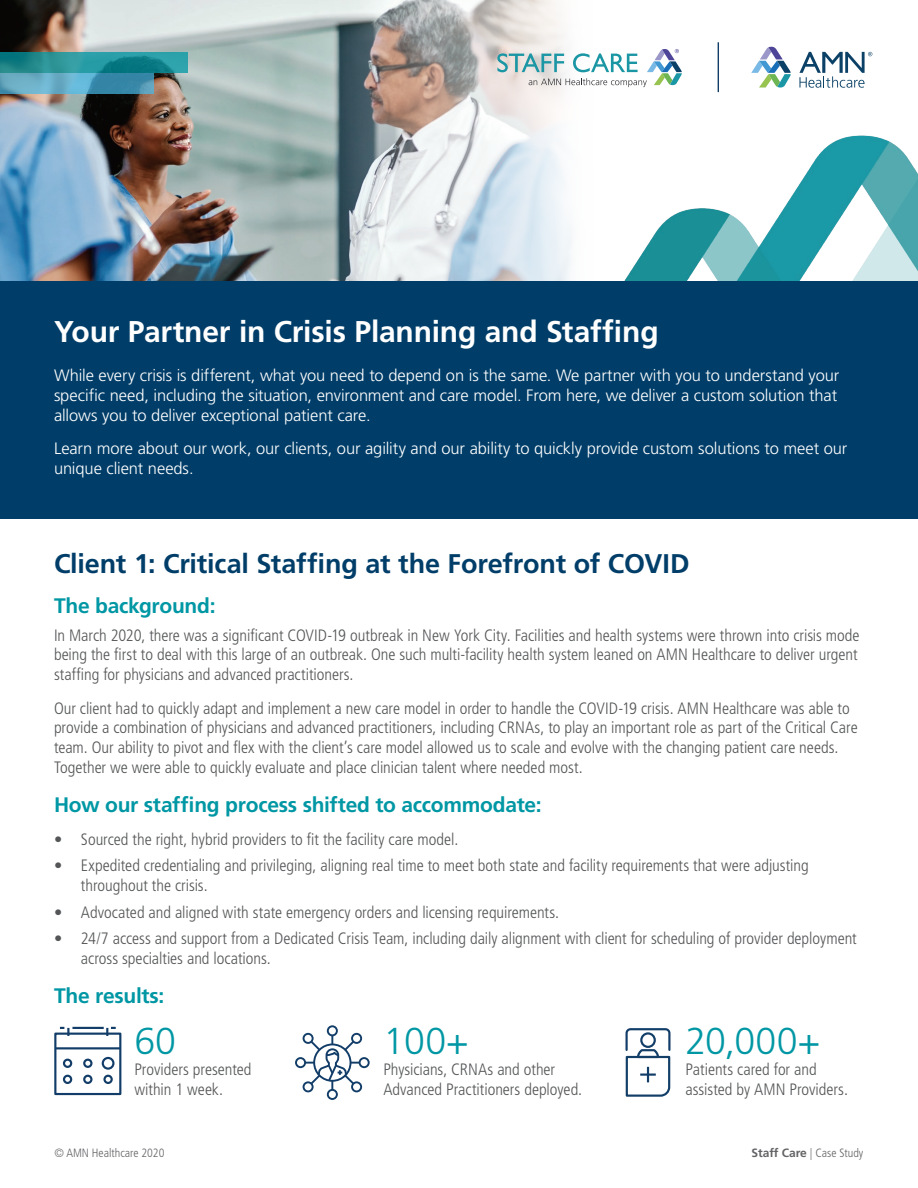
<style>
.page{position:relative;width:918px;height:1188px;background:#fff}
.page>*{position:absolute;margin:0;border:0;box-sizing:border-box;transform-origin:0 0}
.t1{font:300 37.5px "Frutiger LT Pro";letter-spacing:.005em;color:#0097a4}
.t2{font:700 30px "Frutiger LT Pro";letter-spacing:-.005em;color:#fff}
.t3{font:700 27px "Frutiger LT Pro";letter-spacing:-.005em;color:#003e69}
.t4{font:700 21px "Frutiger LT Pro";letter-spacing:-.015em;color:#0097a4}
.t5{font:300 condensed 16.5px/19.8px "Frutiger LT Pro";letter-spacing:-.005em;color:#545557}
.t6{font:300 16.5px/19.8px "Frutiger LT Pro";letter-spacing:-.005em;color:#fff}
.t7{font:300 condensed 12px "Frutiger";color:#636366}
.s1{font-weight:700;font-stretch:normal}
</style>
<div class="page">
<img style="left:0;top:0;width:572px;height:281px">
<img style="left:624px;top:135px;width:294px;height:146px">
<div style="left:0;top:281px;width:918px;height:237px;background:#003e69"></div>
<div style="left:54px;top:1033px;width:67px;height:62px;border:2px solid #123d68"></div>
<hr style="left:55px;top:1047px;width:65px;height:2px;background:#123d68">
<div style="left:63px;top:1059px;width:9px;height:9px;border:2px solid #123d68;border-radius:50%"></div>
<div style="left:83px;top:1059px;width:10px;height:9px;border:2px solid #123d68;border-radius:50%"></div>
<div style="left:63px;top:1075px;width:9px;height:9px;border:2px solid #123d68;border-radius:50%"></div>
<div style="left:83px;top:1075px;width:10px;height:9px;border:2px solid #123d68;border-radius:50%"></div>
<div style="left:103px;top:1075px;width:10px;height:9px;border:2px solid #123d68;border-radius:50%"></div>
<hr style="left:72px;top:1027px;width:32px;height:2px;background:#123d68">
<svg style="left:60px;top:1027px;width:9px;height:9px"></svg>
<svg style="left:106px;top:1027px;width:10px;height:9px"></svg>
<div style="left:102px;top:1057px;width:13px;height:13px;border:2px solid #123d68;border-radius:50%"></div>
<svg style="left:0;top:73px;width:154px;height:21px;background:#55a0bd"></svg>
<svg style="left:0;top:52px;width:188px;height:21px;background:#1f8d94"></svg>
<svg style="left:497px;top:49px;width:185px;height:38px"></svg>
<svg style="left:751px;top:47px;width:40px;height:41px"></svg>
<svg style="left:799px;top:52px;width:73px;height:36px"></svg>
<hr style="left:718px;top:42px;width:1px;height:50px;background:#123d68">
<div style="left:359px;top:1057px;width:11px;height:11px;border:2px solid #123d68;border-radius:50%"></div>
<div style="left:351px;top:1033px;width:11px;height:11px;border:2px solid #123d68;border-radius:50%"></div>
<div style="left:295px;top:1057px;width:11px;height:11px;border:2px solid #123d68;border-radius:50%"></div>
<div style="left:327px;top:1025px;width:11px;height:11px;border:2px solid #123d68;border-radius:50%"></div>
<div style="left:327px;top:1089px;width:11px;height:11px;border:2px solid #123d68;border-radius:50%"></div>
<div style="left:303px;top:1033px;width:11px;height:11px;border:2px solid #123d68;border-radius:50%"></div>
<div style="left:351px;top:1081px;width:11px;height:11px;border:2px solid #123d68;border-radius:50%"></div>
<div style="left:303px;top:1081px;width:11px;height:11px;border:2px solid #123d68;border-radius:50%"></div>
<svg style="left:305px;top:1035px;width:55px;height:55px"></svg>
<svg style="left:626px;top:1028px;width:45px;height:69px"></svg>
<h2 class="t2" style="left:54px;top:314px;width:606px">Your Partner in Crisis Planning and Staffing</h2>
<p class="t6" style="left:54px;top:365px;width:787px">While every crisis is different, what you need to depend on is the same. We partner with you to understand your specific need, including the situation, environment and care model. From here, we deliver a custom solution that allows you to deliver exceptional patient care.</p>
<p class="t6" style="left:54px;top:438px;width:795px">Learn more about our work, our clients, our agility and our ability to quickly provide custom solutions to meet our unique client needs.</p>
<h3 class="t3" style="left:54px;top:547px;width:637px">Client 1: Critical Staffing at the Forefront of COVID</h3>
<p class="t4" style="left:54px;top:594px;width:163px">The background:</p>
<p class="t5" style="left:54px;top:625px;width:807px">In March 2020, there was a significant COVID-19 outbreak in New York City. Facilities and health systems were thrown into crisis mode being the first to deal with this large of an outbreak. One such multi-facility health system leaned on AMN Healthcare to deliver urgent staffing for physicians and advanced practitioners.</p>
<p class="t5" style="left:54px;top:698px;width:805px">Our client had to quickly adapt and implement a new care model in order to handle the COVID-19 crisis. AMN Healthcare was able to provide a combination of physicians and advanced practitioners, including CRNAs, to play an important role as part of the Critical Care team. Our ability to pivot and flex with the client’s care model allowed us to scale and evolve with the changing patient care needs.<br>Together we were able to quickly evaluate and place clinician talent where needed most.</p>
<p class="t4" style="left:54px;top:792px;width:489px">How our staffing process shifted to accommodate:</p>
<p class="t5" style="left:54px;top:830px;width:406px">• Sourced the right, hybrid providers to fit the facility care model.</p>
<p class="t5" style="left:81px;top:856px;width:729px;text-indent:-27px">• Expedited credentialing and privileging, aligning real time to meet both state and facility requirements that were adjusting throughout the crisis.</p>
<p class="t5" style="left:54px;top:902px;width:507px">• Advocated and aligned with state emergency orders and licensing requirements.</p>
<p class="t5" style="left:81px;top:929px;width:777px;text-indent:-27px">• 24/7 access and support from a Dedicated Crisis Team, including daily alignment with client for scheduling of provider deployment across specialties and locations.</p>
<p class="t4" style="left:54px;top:983px;width:112px">The results:</p>
<h1 class="t1" style="left:134px;top:1019px;width:43px">60</h1>
<p class="t5" style="left:134px;top:1059px;width:119px">Providers presented within 1 week.</p>
<h1 class="t1" style="left:383px;top:1019px;width:87px">100+</h1>
<p class="t5" style="left:383px;top:1059px;width:200px">Physicians, CRNAs and other<br>Advanced Practitioners deployed.</p>
<h1 class="t1" style="left:686px;top:1019px;width:136px">20,000+</h1>
<p class="t5" style="left:686px;top:1059px;width:164px">Patients cared for and assisted by AMN Providers.</p>
<p class="t7" style="left:55px;top:1146px;width:111px">© AMN Healthcare 2020</p>
<p class="t7" style="left:751px;top:1146px;width:114px"><span class="s1">Staff Care</span> | Case Study</p>
</div>
